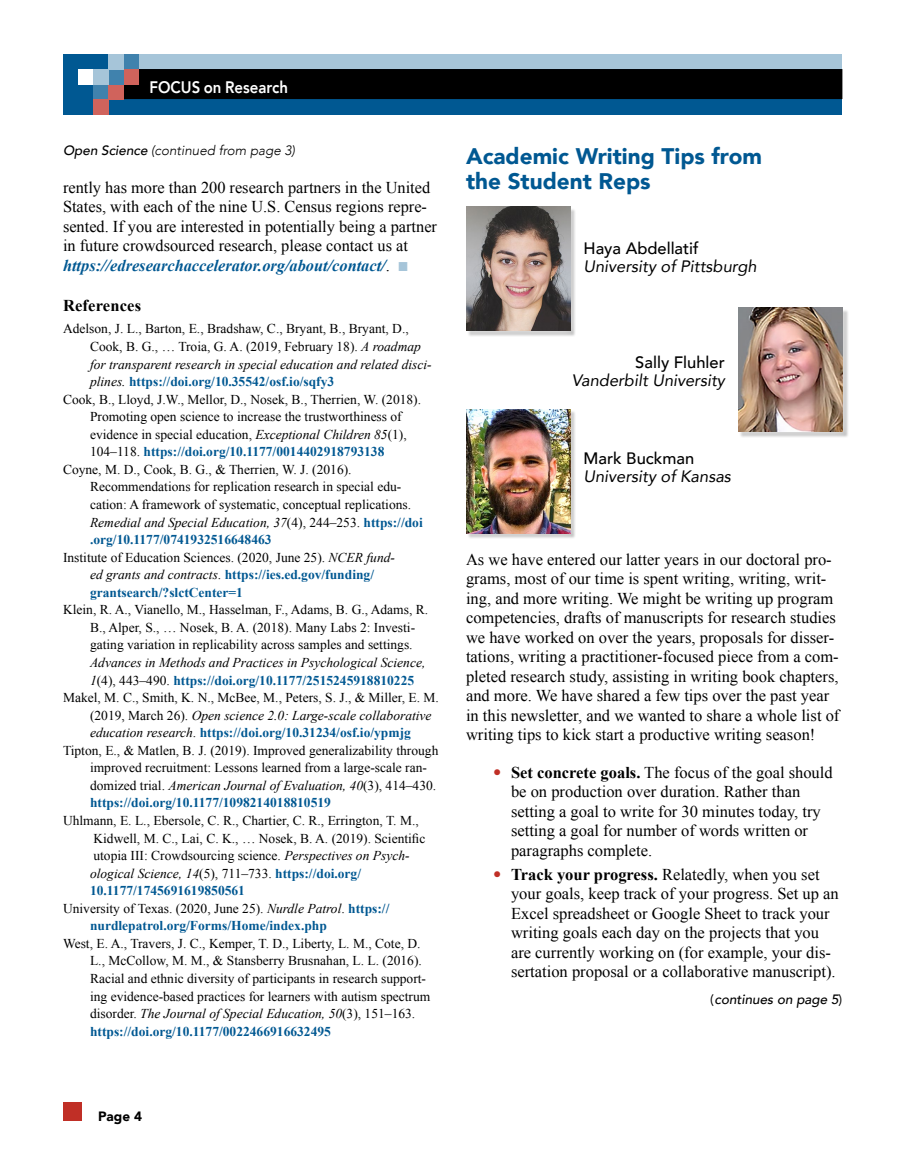
<style>
.page{position:relative;width:905px;height:1175px;background:#fff}
.page>*{position:absolute;margin:0;border:0;box-sizing:border-box;transform-origin:0 0}
.AT{font:900 22.5px/25.5px "Avenir";color:#005892}
.t1{font:800 16.65px "Avenir";color:#fff;scale:.9 1}
.Body_After_Head{font:16.5px/19.5px "Times New Roman";color:#000}
.Author_Name{font:italic 16.5px/18px "Avenir";color:#000}
.Reference_Head{font:700 16.5px "Times New Roman";letter-spacing:.01em;color:#000}
.Reference_List{font:13.5px/17.5px "Times New Roman";color:#000}
.Reference_List-2{font:700 13.5px/17.5px "Times New Roman";color:#005892}
.Continued_From{font:italic 300 13.5px "Avenir";color:#000}
.Continued_From-2{font:italic 500 13.5px "Avenir";color:#000}
.t2{font:900 13.5px "Avenir";color:#000}
.s1{font-weight:500}
.s2{font-weight:700;font-style:italic;color:#005892}
.s3{font-family:"Menlo";font-weight:700;font-size:17.4px;color:#a6c5d9}
.s4{font-style:italic}
.s5{font-weight:700;color:#005892}
.s6{font-weight:400;color:#000}
.s7{font-weight:400;font-style:italic;color:#000}
.s8{font-weight:500;font-style:normal}
.s9{font-family:"Avenir";font-weight:800;color:#c02f26}
.s10{font-weight:700}
.s11{font-weight:400;font-style:normal}
</style>
<div class="page">
<div style="left:63px;top:1102px;width:18px;height:18px;background:#c02f26"></div>
<div style="left:63px;top:54px;width:779px;height:60px;background:#005892"></div>
<div style="left:138px;top:54px;width:704px;height:15px;background:#a6c5d9"></div>
<div style="left:124px;top:70px;width:717px;height:28px;background:#000"></div>
<div style="left:123px;top:69px;width:719px;height:30px;border:2px solid #000"></div>
<div style="left:123px;top:54px;width:15px;height:15px;background:#4082ad"></div>
<div style="left:93px;top:84px;width:15px;height:15px;background:#4082ad"></div>
<div style="left:93px;top:99px;width:15px;height:15px;background:#d0635c"></div>
<div style="left:108px;top:84px;width:15px;height:15px;background:#d0635c"></div>
<div style="left:123px;top:69px;width:15px;height:15px;background:#d0635c"></div>
<div style="left:78px;top:69px;width:15px;height:15px;background:#fff"></div>
<div style="left:108px;top:69px;width:15px;height:15px;background:#4082ad"></div>
<div style="left:93px;top:69px;width:15px;height:15px;background:#a6c5d9"></div>
<div style="left:108px;top:54px;width:15px;height:15px;background:#a6c5d9"></div>
<div style="left:457px;top:198px;width:121px;height:140px;background:#fff;opacity:.75"></div>
<img style="left:466px;top:206px;width:104px;height:124px">
<div style="left:457px;top:400px;width:121px;height:141px;background:#fff;opacity:.75"></div>
<img style="left:466px;top:409px;width:104px;height:124px">
<div style="left:730px;top:299px;width:120px;height:141px;background:#fff;opacity:.75"></div>
<img style="left:738px;top:308px;width:104px;height:124px">
<p class="t1" style="left:149px;top:74px;width:155px">FOCUS on Research</p>
<p class="Continued_From" style="left:63px;top:142px;width:233px"><span class="s1">Open Science</span> (continued from page 3)</p>
<p class="Body_After_Head" style="left:63px;top:177px;width:375px">rently has more than 200 research partners in the United States, with each of the nine U.S. Census regions repre&shy;sented. If you are interested in potentially being a partner in future crowdsourced research, please contact us at <span class="s2">https://edresearchaccelerator.org/about/contact/</span>. <span class="s3">◼</span></p>
<p class="Reference_Head" style="left:63px;top:294px;width:80px">References</p>
<p class="Reference_List" style="left:90px;top:320px;width:343px;text-indent:-27px">Adelson, J. L., Barton, E., Bradshaw, C., Bryant, B., Bryant, D., Cook, B. G., … Troia, G. A. (2019, February 18). <span class="s4">A roadmap for transparent research in special education and related disci&shy;plines.</span> <span class="s5">https://doi.org/10.35542/osf.io/sqfy3</span></p>
<p class="Reference_List" style="left:90px;top:390px;width:332px;text-indent:-27px">Cook, B., Lloyd, J.W., Mellor, D., Nosek, B., Therrien, W. (2018).<br>Promoting open science to increase the trustworthiness of evidence in special education, <span class="s4">Exceptional Children 85</span>(1), 104–118. <span class="s5">https://doi.org/10.1177/0014402918793138</span></p>
<p class="Reference_List" style="left:90px;top:460px;width:334px;text-indent:-27px">Coyne, M. D., Cook, B. G., &amp; Therrien, W. J. (2016).<br>Recommendations for replication research in special edu&shy;cation: A framework of systematic, conceptual replications.<br><span class="s4">Remedial and Special Education, 37</span>(4), 244–253. <span class="s5">https://doi .org/10.1177/0741932516648463</span></p>
<p class="Reference_List-2" style="left:90px;top:548px;width:306px;text-indent:-27px"><span class="s6">Institute of Education Sciences. (2020, June 25).</span> <span class="s7">NCER fund&shy;ed grants and contracts</span><span class="s6">.</span> https://ies.ed.gov/funding/ grantsearch/?slctCenter=1</p>
<p class="Reference_List" style="left:90px;top:601px;width:339px;text-indent:-27px">Klein, R. A., Vianello, M., Hasselman, F., Adams, B. G., Adams, R.<br>B., Alper, S., … Nosek, B. A. (2018). Many Labs 2: Investi&shy;gating variation in replicability across samples and settings.<br><span class="s4">Advances in Methods and Practices in Psychological Science, 1</span>(4), 443–490. <span class="s5">https://doi.org/10.1177/2515245918810225</span></p>
<p class="Reference_List" style="left:90px;top:688px;width:350px;text-indent:-27px">Makel, M. C., Smith, K. N., McBee, M., Peters, S. J., &amp; Miller, E. M. (2019, March 26). <span class="s4">Open science 2.0: Large-scale collaborative education research</span>. <span class="s5">https://doi.org/10.31234/osf.io/ypmjg</span></p>
<p class="Reference_List" style="left:90px;top:741px;width:350px;text-indent:-27px">Tipton, E., &amp; Matlen, B. J. (2019). Improved generalizability through improved recruitment: Lessons learned from a large-scale ran&shy;domized trial. <span class="s4">American Journal of Evaluation, 40</span>(3), 414–430. <span class="s5">https://doi.org/10.1177/1098214018810519</span></p>
<p class="Reference_List" style="left:90px;top:811px;width:337px;text-indent:-27px">Uhlmann, E. L., Ebersole, C. R., Chartier, C. R., Errington, T. M., Kidwell, M. C., Lai, C. K., … Nosek, B. A. (2019). Scientific utopia III: Crowdsourcing science. <span class="s4">Perspectives on Psych&shy;ological Science, 14</span>(5), 711–733. <span class="s5">https://doi.org/ 10.1177/1745691619850561</span></p>
<p class="Reference_List-2" style="left:90px;top:899px;width:301px;text-indent:-27px"><span class="s6">University of Texas. (2020, June 25).</span> <span class="s7">Nurdle Patrol</span><span class="s6">.</span> https:// nurdlepatrol.org/Forms/Home/index.php</p>
<p class="Reference_List" style="left:90px;top:934px;width:342px;text-indent:-27px">West, E. A., Travers, J. C., Kemper, T. D., Liberty, L. M., Cote, D.<br>L., McCollow, M. M., &amp; Stansberry Brusnahan, L. L. (2016).<br>Racial and ethnic diversity of participants in research support&shy;ing evidence-based practices for learners with autism spectrum disorder. <span class="s4">The Journal of Special Education, 50</span>(3), 151–163. <span class="s5">https://doi.org/10.1177/0022466916632495</span></p>
<p class="AT" style="left:466px;top:143px;width:297px">Academic Writing Tips from the Student Reps</p>
<p class="Author_Name" style="left:583px;top:239px;width:175px"><span class="s8">Haya Abdellatif<br></span>University of Pittsburgh</p>
<p class="Author_Name" style="left:572px;top:353px;width:154px;text-align:right"><span class="s8">Sally Fluhler<br></span>Vanderbilt University</p>
<p class="Author_Name" style="left:583px;top:449px;width:149px"><span class="s8">Mark Buckman<br></span>University of Kansas</p>
<p class="Body_After_Head" style="left:466px;top:549px;width:375px">As we have entered our latter years in our doctoral pro&shy;grams, most of our time is spent writing, writing, writ&shy;ing, and more writing. We might be writing up program competencies, drafts of manuscripts for research studies we have worked on over the years, proposals for disser&shy;tations, writing a practitioner-focused piece from a com&shy;pleted research study, assisting in writing book chapters, and more. We have shared a few tips over the past year in this newsletter, and we wanted to share a whole list of writing tips to kick start a productive writing season!</p>
<p class="Body_After_Head" style="left:511px;top:762px;width:323px;text-indent:-18px"><span class="s9">•</span> <span class="s10">Set concrete goals.</span> The focus of the goal should be on production over duration. Rather than setting a goal to write for 30 minutes today, try setting a goal for number of words written or paragraphs complete.</p>
<p class="Body_After_Head" style="left:511px;top:864px;width:329px;text-indent:-18px"><span class="s9">•</span> <span class="s10">Track your progress.</span> Relatedly, when you set your goals, keep track of your progress. Set up an Excel spreadsheet or Google Sheet to track your writing goals each day on the projects that you are currently working on (for example, your dis&shy;sertation proposal or a collaborative manuscript).</p>
<p class="Continued_From-2" style="left:710px;top:991px;width:134px"><span class="s11">(</span>continues on page 5<span class="s11">)</span></p>
<p class="t2" style="left:98px;top:1104px;width:45px">Page 4</p>
</div>
